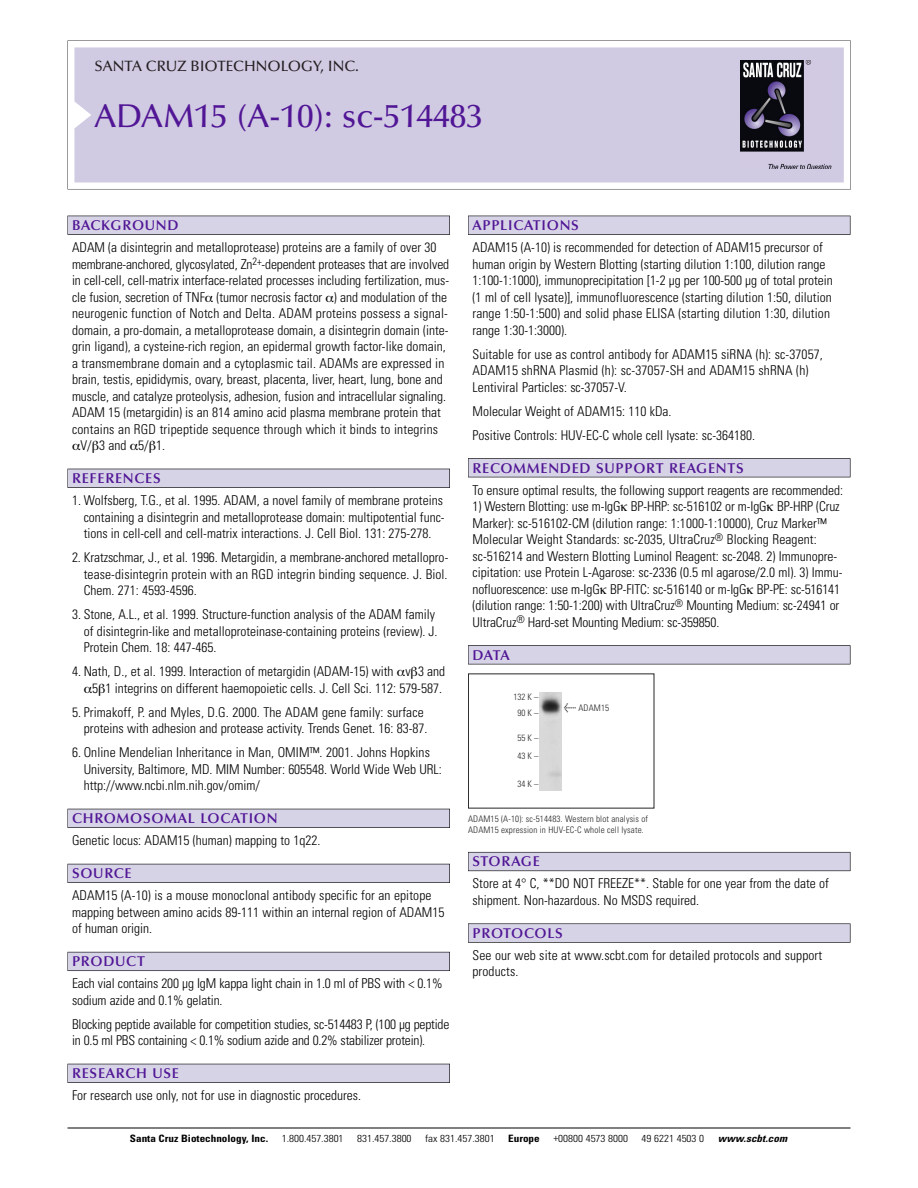
<style>
.page{position:relative;width:918px;height:1188px;background:#fff}
.page>*{position:absolute;margin:0;border:0;box-sizing:border-box;transform-origin:0 0}
.t1{font:500 33px "Optima";color:#511695}
.t2{font:500 15px "Optima";color:#231f20}
.t3{font:600 14.25px "Optima";letter-spacing:.05em;color:#511695}
.t4{font:300 condensed 13.5px/16.5px "Univers";color:#000}
.t5{font:300 condensed 10.2px "Univers";color:#000;scale:1.1 1}
.t6{font:700 condensed 10.2px "Univers";color:#000;scale:1.1 1}
.t7{font:italic 700 condensed 10.2px "Univers";letter-spacing:.005em;color:#000;scale:1.1 1}
.t8{font:9px/10.5px "Univers Condensed Light+NSYFOH";letter-spacing:.015em;color:#272627}
.s1{font-family:"Meta Plus Book Roman+SMHDQF";font-size:10.5px}
</style>
<div class="page">
<svg style="left:68px;top:40px;width:783px;height:149px"></svg>
<div style="left:74px;top:47px;width:770px;height:135px;background:#d1cae3"></div>
<img style="left:741px;top:60px;width:90px;height:108px">
<div style="left:68px;top:216px;width:382px;height:19px;background:#525155"></div>
<div style="left:68px;top:216px;width:381px;height:18px;background:#d7d3e7"></div>
<div style="left:68px;top:469px;width:382px;height:19px;background:#515055"></div>
<div style="left:68px;top:469px;width:381px;height:18px;background:#d7d3e7"></div>
<div style="left:68px;top:809px;width:382px;height:19px;background:#525158"></div>
<div style="left:68px;top:809px;width:381px;height:18px;background:#d7d3e7"></div>
<div style="left:68px;top:864px;width:382px;height:19px;background:#54535a"></div>
<div style="left:68px;top:864px;width:381px;height:18px;background:#d7d3e7"></div>
<div style="left:68px;top:952px;width:382px;height:19px;background:#5b5a62"></div>
<div style="left:68px;top:952px;width:381px;height:18px;background:#d7d3e7"></div>
<div style="left:68px;top:1064px;width:382px;height:19px;background:#525158"></div>
<div style="left:68px;top:1064px;width:381px;height:18px;background:#d7d3e7"></div>
<div style="left:468px;top:216px;width:382px;height:19px;background:#525155"></div>
<div style="left:468px;top:216px;width:382px;height:18px;background:#d7d3e7"></div>
<div style="left:468px;top:458px;width:382px;height:19px;background:#525155"></div>
<div style="left:468px;top:459px;width:382px;height:18px;background:#d7d3e7"></div>
<div style="left:468px;top:645px;width:382px;height:19px;background:#545357"></div>
<div style="left:468px;top:646px;width:382px;height:18px;background:#d7d3e7"></div>
<div style="left:468px;top:852px;width:382px;height:19px;background:#66646d"></div>
<div style="left:468px;top:853px;width:382px;height:18px;background:#d7d3e7"></div>
<svg style="left:468px;top:923px;width:382px;height:20px"></svg>
<div style="left:468px;top:924px;width:382px;height:18px;background:#d7d3e7"></div>
<hr style="left:68px;top:1128px;width:782px;height:1px;background:#000">
<img style="left:540px;top:692px;width:22px;height:98px">
<p class="t2" style="left:94px;top:61px;width:266px">SANTA CRUZ BIOTECHNOLOGY, INC.</p>
<h1 class="t1" style="left:94px;top:103px;width:390px">ADAM15 (A-10): sc-514483</h1>
<p class="t3" style="left:72px;top:219px;width:108px">BACKGROUND</p>
<p class="t4" style="left:72px;top:240px;width:366px">ADAM (a disintegrin and metalloprotease) proteins are a family of over 30</p>
<p class="t4" style="left:72px;top:257px;width:379px">membrane-anchored, glycosylated, Zn<sup>2+</sup>-dependent proteases that are involved</p>
<p class="t4" style="left:72px;top:273px;width:379px">in cell-cell, cell-matrix interface-related processes including fertilization, mus-</p>
<p class="t4" style="left:72px;top:290px;width:377px">cle fusion, secretion of TNF (tumor necrosis factor ) and modulation of the</p>
<p class="t4" style="left:72px;top:306px;width:377px">neurogenic function of Notch and Delta. ADAM proteins possess a signal-</p>
<p class="t4" style="left:72px;top:323px;width:378px">domain, a pro-domain, a metalloprotease domain, a disintegrin domain (inte-</p>
<p class="t4" style="left:72px;top:339px;width:375px">grin ligand), a cysteine-rich region, an epidermal growth factor-like domain,</p>
<p class="t4" style="left:72px;top:356px;width:374px">a transmembrane domain and a cytoplasmic tail. ADAMs are expressed in</p>
<p class="t4" style="left:72px;top:372px;width:372px">brain, testis, epididymis, ovary, breast, placenta, liver, heart, lung, bone and</p>
<p class="t4" style="left:72px;top:389px;width:376px">muscle, and catalyze proteolysis, adhesion, fusion and intracellular signaling.</p>
<p class="t4" style="left:72px;top:405px;width:370px">ADAM 15 (metargidin) is an 814 amino acid plasma membrane protein that</p>
<p class="t4" style="left:72px;top:422px;width:368px">contains an RGD tripeptide sequence through which it binds to integrins</p>
<p class="t4" style="left:81px;top:438px;width:86px">V/ 3 and 5/ 1.</p>
<p class="t3" style="left:72px;top:473px;width:90px">REFERENCES</p>
<p class="t4" style="left:84px;top:493px;width:362px;text-indent:-12px">1. Wolfsberg, T.G., et al. 1995. ADAM, a novel family of membrane proteins containing a disintegrin and metalloprotease domain: multipotential func&shy;tions in cell-cell and cell-matrix interactions. J. Cell Biol. 131: 275-278.</p>
<p class="t4" style="left:84px;top:550px;width:366px;text-align:justify;text-indent:-12px">2. Kratzschmar, J., et al. 1996. Metargidin, a membrane-anchored metallopro&shy;tease-disintegrin protein with an RGD integrin binding sequence. J. Biol.<br>Chem. 271: 4593-4596.</p>
<p class="t4" style="left:84px;top:607px;width:355px;text-indent:-12px">3. Stone, A.L., et al. 1999. Structure-function analysis of the ADAM family of disintegrin-like and metalloproteinase-containing proteins (review). J.<br>Protein Chem. 18: 447-465.</p>
<p class="t4" style="left:72px;top:664px;width:375px;text-align:right">4. Nath, D., et al. 1999. Interaction of metargidin (ADAM-15) with v 3 and<br>5 1 integrins on different haemopoietic cells. J. Cell Sci. 112: 579-587.</p>
<p class="t4" style="left:72px;top:705px;width:357px;text-align:right">5. Primakoff, P. and Myles, D.G. 2000. The ADAM gene family: surface proteins with adhesion and protease activity. Trends Genet. 16: 83-87.</p>
<p class="t4" style="left:84px;top:745px;width:360px;text-indent:-12px">6. Online Mendelian Inheritance in Man, OMIM™. 2001. Johns Hopkins<br>University, Baltimore, MD. MIM Number: 605548. World Wide Web URL: http://www.ncbi.nlm.nih.gov/omim/</p>
<p class="t3" style="left:72px;top:813px;width:207px">CHROMOSOMAL LOCATION</p>
<p class="t4" style="left:72px;top:833px;width:250px">Genetic locus: ADAM15 (human) mapping to 1q22.</p>
<p class="t3" style="left:72px;top:868px;width:61px">SOURCE</p>
<p class="t4" style="left:72px;top:888px;width:374px">ADAM15 (A-10) is a mouse monoclonal antibody specific for an epitope mapping between amino acids 89-111 within an internal region of ADAM15 of human origin.</p>
<p class="t3" style="left:72px;top:956px;width:74px">PRODUCT</p>
<p class="t4" style="left:72px;top:976px;width:372px">Each vial contains 200 µg IgM kappa light chain in 1.0 ml of PBS with &lt; 0.1% sodium azide and 0.1% gelatin.</p>
<p class="t4" style="left:72px;top:1017px;width:379px">Blocking peptide available for competition studies, sc-514483 P, (100 µg peptide in 0.5 ml PBS containing &lt; 0.1% sodium azide and 0.2% stabilizer protein).</p>
<p class="t3" style="left:72px;top:1068px;width:109px">RESEARCH USE</p>
<p class="t4" style="left:72px;top:1088px;width:290px">For research use only, not for use in diagnostic procedures.</p>
<p class="t3" style="left:473px;top:219px;width:108px">APPLICATIONS</p>
<p class="t4" style="left:473px;top:240px;width:362px">ADAM15 (A-10) is recommended for detection of ADAM15 precursor of human origin by Western Blotting (starting dilution 1:100, dilution range 1:100-1:1000), immunoprecipitation [1-2 µg per 100-500 µg of total protein (1 ml of cell lysate)], immunofluorescence (starting dilution 1:50, dilution range 1:50-1:500) and solid phase ELISA (starting dilution 1:30, dilution range 1:30-1:3000).</p>
<p class="t4" style="left:473px;top:347px;width:352px">Suitable for use as control antibody for ADAM15 siRNA (h): sc-37057,<br>ADAM15 shRNA Plasmid (h): sc-37057-SH and ADAM15 shRNA (h)<br>Lentiviral Particles: sc-37057-V.</p>
<p class="t4" style="left:473px;top:400px;width:284px;line-height:24px">Molecular Weight of ADAM15: 110 kDa.<br>Positive Controls: HUV-EC-C whole cell lysate: sc-364180.</p>
<p class="t3" style="left:473px;top:462px;width:273px">RECOMMENDED SUPPORT REAGENTS</p>
<p class="t4" style="left:473px;top:483px;width:372px">To ensure optimal results, the following support reagents are recommended:</p>
<p class="t4" style="left:473px;top:499px;width:372px">1) Western Blotting: use m-IgG BP-HRP: sc-516102 or m-IgG BP-HRP (Cruz Marker): sc-516102-CM (dilution range: 1:1000-1:10000), Cruz Marker™ Molecular Weight Standards: sc-2035, UltraCruz<sup>®</sup> Blocking Reagent: sc-516214 and Western Blotting Luminol Reagent: sc-2048. 2) Immunopre&shy;cipitation: use Protein L-Agarose: sc-2336 (0.5 ml agarose/2.0 ml). 3) Immu&shy;nofluorescence: use m-IgG BP-FITC: sc-516140 or m-IgG BP-PE: sc-516141 (dilution range: 1:50-1:200) with UltraCruz<sup>®</sup> Mounting Medium: sc-24941 or UltraCruz<sup>®</sup> Hard-set Mounting Medium: sc-359850.</p>
<p class="t3" style="left:473px;top:649px;width:39px">DATA</p>
<p class="t8" style="left:514px;top:689px;width:26px;line-height:16.5px;text-align:center">132 K –<br>90K–</p>
<p class="t8" style="left:518px;top:730px;width:22px;line-height:18px">55K–<br>43K–</p>
<p class="t8" style="left:518px;top:779px;width:22px">34K–</p>
<p class="t8" style="left:564px;top:703px;width:47px"><span class="s1">&lt;</span> ADAM15</p>
<p class="t8" style="left:468px;top:815px;width:181px">ADAM15 (A-10): sc-514483. Western blot analysis of<br>ADAM15 expression in HUV-EC-C whole cell lysate.</p>
<p class="t3" style="left:473px;top:856px;width:69px">STORAGE</p>
<p class="t4" style="left:473px;top:877px;width:358px">Store at 4° C, **DO NOT FREEZE**. Stable for one year from the date of shipment. Non-hazardous. No MSDS required.</p>
<p class="t3" style="left:473px;top:927px;width:92px">PROTOCOLS</p>
<p class="t4" style="left:473px;top:948px;width:351px">See our web site at www.scbt.com for detailed protocols and support products.</p>
<p class="t6" style="left:130px;top:1135px;width:127px">Santa Cruz Biotechnology, Inc.</p>
<p class="t5" style="left:282px;top:1135px;width:58px">1.800.457.3801</p>
<p class="t5" style="left:357px;top:1135px;width:51px">831.457.3800</p>
<p class="t5" style="left:425px;top:1135px;width:65px">fax 831.457.3801</p>
<p class="t6" style="left:508px;top:1135px;width:30px">Europe</p>
<p class="t5" style="left:553px;top:1135px;width:69px">+00800 4573 8000</p>
<p class="t5" style="left:642px;top:1135px;width:58px">49 6221 4503 0</p>
<p class="t7" style="left:718px;top:1135px;width:64px">www.scbt.com</p>
</div>
